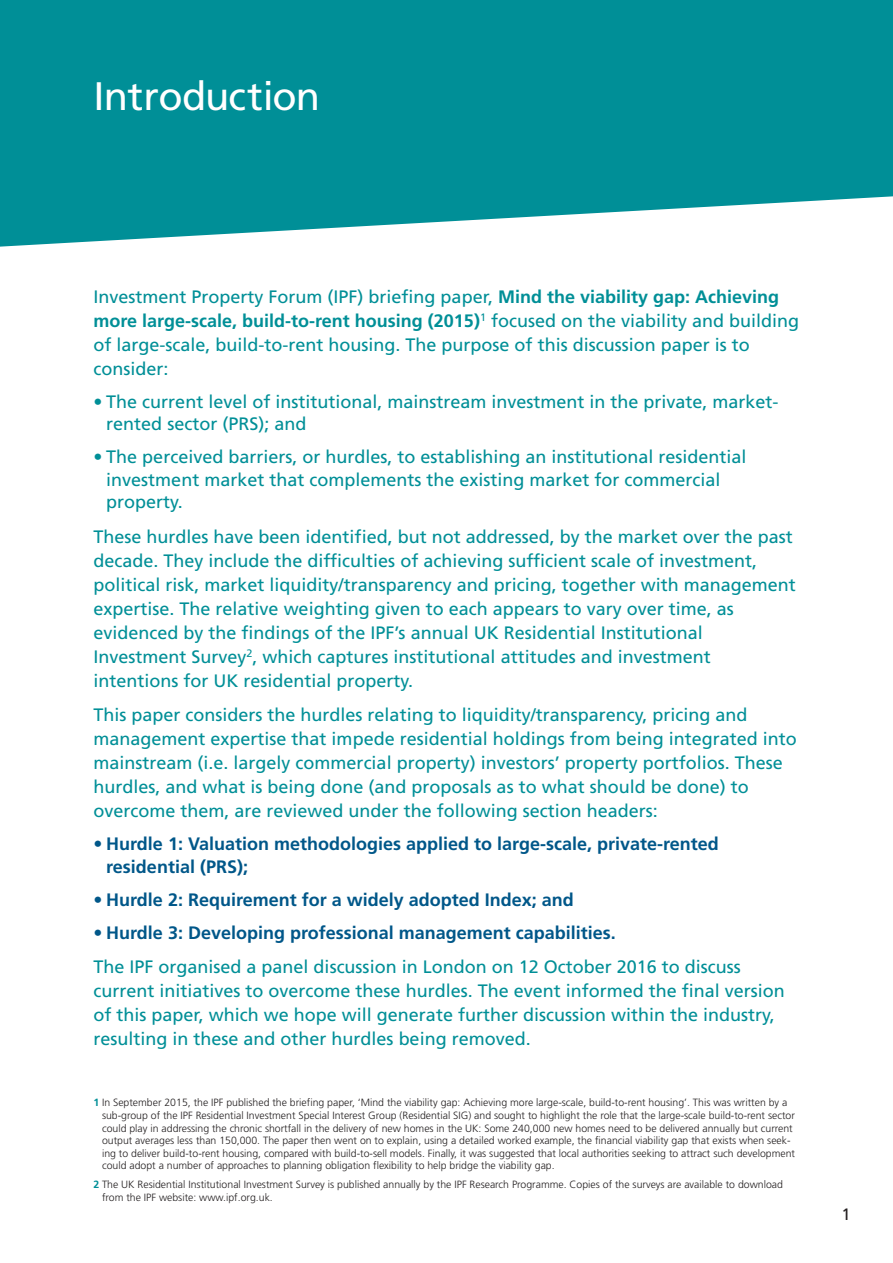
<style>
.page{position:relative;width:893px;height:1263px;background:#fff}
.page>*{position:absolute;margin:0;border:0;box-sizing:border-box;transform-origin:0 0}
.t1{font:39.75px "Frutiger";letter-spacing:-.015em;color:#fff}
.t2{font:18px/24px "Frutiger";color:#008f97}
.t3{font:700 18px/22.5px "Frutiger";color:#005789}
.t4{font:16.5px "Frutiger";color:#231f20}
.t5{font:300 10.5px/12.6px "Frutiger";color:#231f20}
.s1{font-weight:700}
.s2{font-weight:700;color:#008f97}
</style>
<div class="page">
<svg style="left:0;top:0;width:893px;height:247px;background:#1a9aa1"></svg>
<h1 class="t1" style="left:94px;top:80px;width:228px">Introduction</h1>
<p class="t2" style="left:94px;top:286px;width:707px">Investment Property Forum (IPF) briefing paper, <span class="s1">Mind the viability gap: Achieving more large-scale, build-to-rent housing (2015)</span><sup>1</sup> focused on the viability and building of large-scale, build-to-rent housing. The purpose of this discussion paper is to consider:</p>
<p class="t2" style="left:106px;top:392px;width:674px;line-height:22.5px;text-indent:-13px">• The current level of institutional, mainstream investment in the private, market&shy;rented sector (PRS); and</p>
<p class="t2" style="left:106px;top:447px;width:642px;line-height:22.5px;text-indent:-13px">• The perceived barriers, or hurdles, to establishing an institutional residential investment market that complements the existing market for commercial property.</p>
<p class="t2" style="left:94px;top:526px;width:704px">These hurdles have been identified, but not addressed, by the market over the past decade. They include the difficulties of achieving sufficient scale of investment, political risk, market liquidity/transparency and pricing, together with management expertise. The relative weighting given to each appears to vary over time, as evidenced by the findings of the IPF’s annual UK Residential Institutional Investment Survey<sup>2</sup>, which captures institutional attitudes and investment intentions for UK residential property.</p>
<p class="t2" style="left:94px;top:704px;width:705px">This paper considers the hurdles relating to liquidity/transparency, pricing and management expertise that impede residential holdings from being integrated into mainstream (i.e. largely commercial property) investors’ property portfolios. These hurdles, and what is being done (and proposals as to what should be done) to overcome them, are reviewed under the following section headers:</p>
<p class="t3" style="left:106px;top:834px;width:614px;text-indent:-13px">• Hurdle 1: Valuation methodologies applied to large-scale, private-rented residential (PRS);</p>
<p class="t3" style="left:94px;top:890px;width:482px">• Hurdle 2: Requirement for a widely adopted Index; and</p>
<p class="t3" style="left:94px;top:923px;width:524px">• Hurdle 3: Developing professional management capabilities.</p>
<p class="t2" style="left:94px;top:956px;width:693px">The IPF organised a panel discussion in London on 12 October 2016 to discuss current initiatives to overcome these hurdles. The event informed the final version of this paper, which we hope will generate further discussion within the industry, resulting in these and other hurdles being removed.</p>
<p class="t5" style="left:102px;top:1097px;width:694px;text-indent:-9px"><span class="s2">1</span> In September 2015, the IPF published the briefing paper, ‘Mind the viability gap: Achieving more large-scale, build-to-rent housing’. This was written by a sub-group of the IPF Residential Investment Special Interest Group (Residential SIG) and sought to highlight the role that the large-scale build-to-rent sector could play in addressing the chronic shortfall in the delivery of new homes in the UK: Some 240,000 new homes need to be delivered annually but current output averages less than 150,000. The paper then went on to explain, using a detailed worked example, the financial viability gap that exists when seek&shy;ing to deliver build-to-rent housing, compared with build-to-sell models. Finally, it was suggested that local authorities seeking to attract such development could adopt a number of approaches to planning obligation flexibility to help bridge the viability gap.</p>
<p class="t5" style="left:102px;top:1179px;width:682px;text-indent:-9px"><span class="s2">2</span> The UK Residential Institutional Investment Survey is published annually by the IPF Research Programme. Copies of the surveys are available to download from the IPF website: www.ipf.org.uk.</p>
<p class="t4" style="left:842px;top:1208px;width:11px">1</p>
</div>
